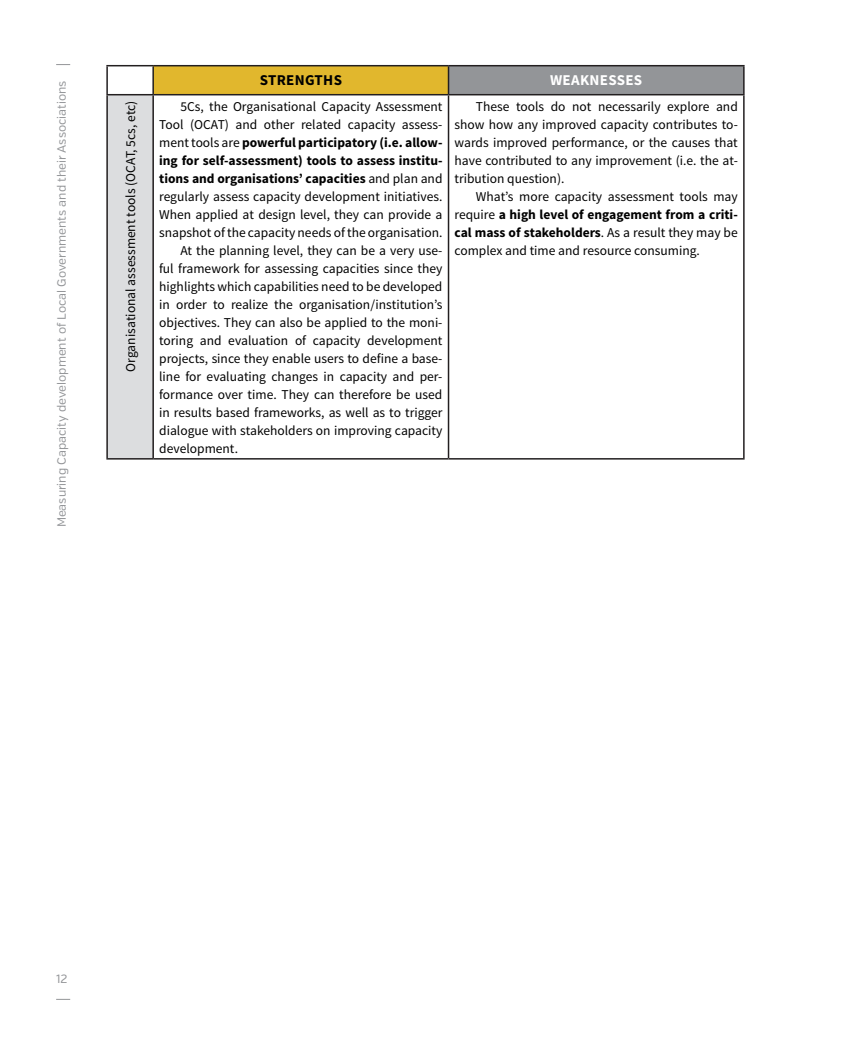
<style>
.page{position:relative;width:851px;height:1063px;background:#fff}
.page>*{position:absolute;margin:0;border:0;box-sizing:border-box;transform-origin:0 0}
.tekst{font:700 15px "Source Sans Pro";letter-spacing:.02em;color:#fff}
.tekst-2{font:700 15px "Source Sans Pro";letter-spacing:.02em;color:#000}
.tekst_tabele{font:13.5px/18px "Source Sans Pro";color:#000;text-align:justify}
.t1{font:12px "Verb";color:#939598}
.s1{font-weight:700}
</style>
<div class="page">
<svg style="left:56px;top:64px;width:14px;height:1px"></svg>
<svg style="left:56px;top:999px;width:14px;height:1px"></svg>
<div style="left:153px;top:66px;width:295px;height:29px;background:#e1b72d"></div>
<div style="left:448px;top:66px;width:295px;height:29px;background:#939598"></div>
<div style="left:107px;top:95px;width:46px;height:364px;background:#dcdddf"></div>
<hr style="left:106px;top:65px;width:47px;height:1px;background:#231f20">
<hr style="left:106px;top:66px;width:2px;height:28px;background:#231f20">
<hr style="left:153px;top:65px;width:295px;height:1px;background:#231f20">
<hr style="left:152px;top:66px;width:2px;height:28px;background:#231f20">
<hr style="left:448px;top:65px;width:296px;height:1px;background:#231f20">
<hr style="left:447px;top:66px;width:2px;height:28px;background:#231f20">
<svg style="left:743px;top:66px;width:1px;height:28px"></svg>
<hr style="left:106px;top:94px;width:47px;height:1px;background:#231f20">
<hr style="left:106px;top:95px;width:2px;height:363px;background:#231f20">
<hr style="left:153px;top:94px;width:295px;height:1px;background:#231f20">
<hr style="left:152px;top:95px;width:2px;height:363px;background:#231f20">
<hr style="left:448px;top:94px;width:296px;height:1px;background:#231f20">
<hr style="left:447px;top:95px;width:2px;height:363px;background:#231f20">
<hr style="left:743px;top:95px;width:1px;height:363px;background:#231f20">
<hr style="left:106px;top:458px;width:47px;height:2px;background:#231f20">
<hr style="left:153px;top:458px;width:295px;height:2px;background:#231f20">
<hr style="left:448px;top:458px;width:296px;height:2px;background:#231f20">
<p class="t1" style="left:54px;top:527px;width:448px;rotate:-90deg">Measuring Capacity development of Local Governments and their Associations</p>
<p class="tekst-2" style="left:260px;top:71px;width:84px">STRENGTHS</p>
<p class="tekst" style="left:550px;top:71px;width:94px">WEAKNESSES</p>
<p class="tekst_tabele" style="left:122px;top:372px;width:272px;rotate:-90deg">Organisational assessment tools (OCAT, 5cs, etc)</p>
<p class="tekst_tabele" style="left:159px;top:98px;width:285px;text-indent:21px">5Cs, the Organisational Capacity Assessment Tool (OCAT) and other related capacity assess&shy;ment tools are <span class="s1">powerful participatory (i.e. allow&shy;ing for self-assessment) tools to assess institu&shy;tions and organisations’ capacities</span> and plan and regularly assess capacity development initiatives.<br>When applied at design level, they can provide a snapshot of the capacity needs of the organisation.</p>
<p class="tekst_tabele" style="left:159px;top:242px;width:285px;text-indent:21px">At the planning level, they can be a very use&shy;ful framework for assessing capacities since they highlights which capabilities need to be developed in order to realize the organisation/institution’s objectives. They can also be applied to the moni&shy;toring and evaluation of capacity development projects, since they enable users to define a base&shy;line for evaluating changes in capacity and per&shy;formance over time. They can therefore be used in results based frameworks, as well as to trigger dialogue with stakeholders on improving capacity development.</p>
<p class="tekst_tabele" style="left:454px;top:98px;width:285px;text-indent:21px">These tools do not necessarily explore and show how any improved capacity contributes to&shy;wards improved performance, or the causes that have contributed to any improvement (i.e. the at&shy;tribution question).</p>
<p class="tekst_tabele" style="left:454px;top:188px;width:285px;text-indent:21px">What’s more capacity assessment tools may require <span class="s1">a high level of engagement from a criti&shy;cal mass of stakeholders</span>. As a result they may be complex and time and resource consuming.</p>
<p class="t1" style="left:56px;top:971px;width:13px">12</p>
</div>
